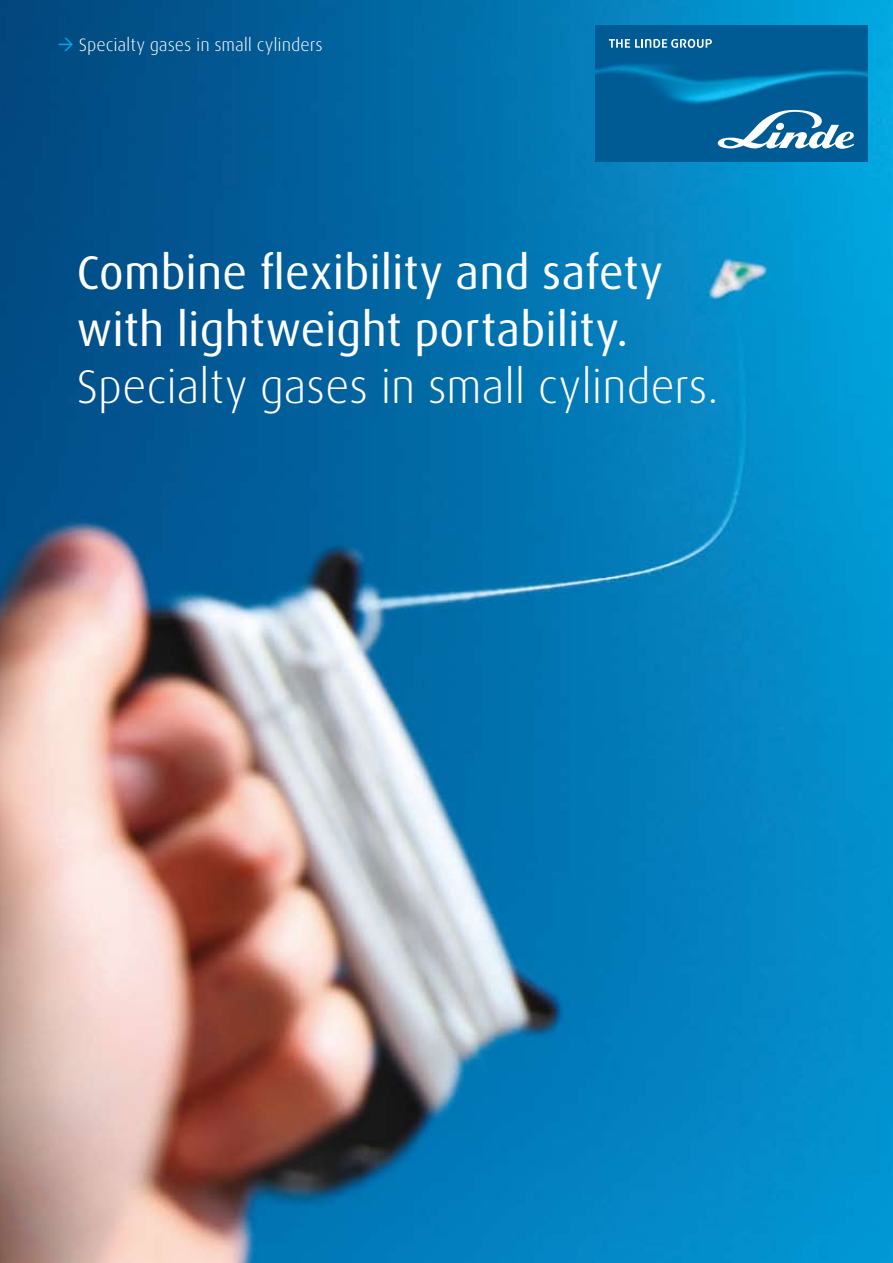
<style>
.page{position:relative;width:893px;height:1263px;background:#fff}
.page>*{position:absolute;margin:0;border:0;box-sizing:border-box;transform-origin:0 0}
.t1{font:47.25px/56.7px "Linde Dax OT";letter-spacing:-.01em;color:#fff}
.t2{font:300 47.25px "Linde Dax OT";letter-spacing:-.015em;color:#fff}
.t3{font:300 18px "Linde Dax OT";letter-spacing:-.005em;color:#fff}
</style>
<div class="page">
<img style="left:0;top:0;width:893px;height:1263px">
<img style="left:595px;top:26px;width:272px;height:136px">
<svg style="left:718px;top:110px;width:136px;height:39px"></svg>
<svg style="left:609px;top:39px;width:103px;height:9px"></svg>
<svg style="left:59px;top:38px;width:14px;height:13px"></svg>
<p class="t3" style="left:79px;top:33px;width:245px">Specialty gases in small cylinders</p>
<p class="t1" style="left:77px;top:243px;width:588px">Combine flexibility and safety with lightweight portability.</p>
<p class="t2" style="left:77px;top:356px;width:644px">Specialty gases in small cylinders.</p>
</div>
